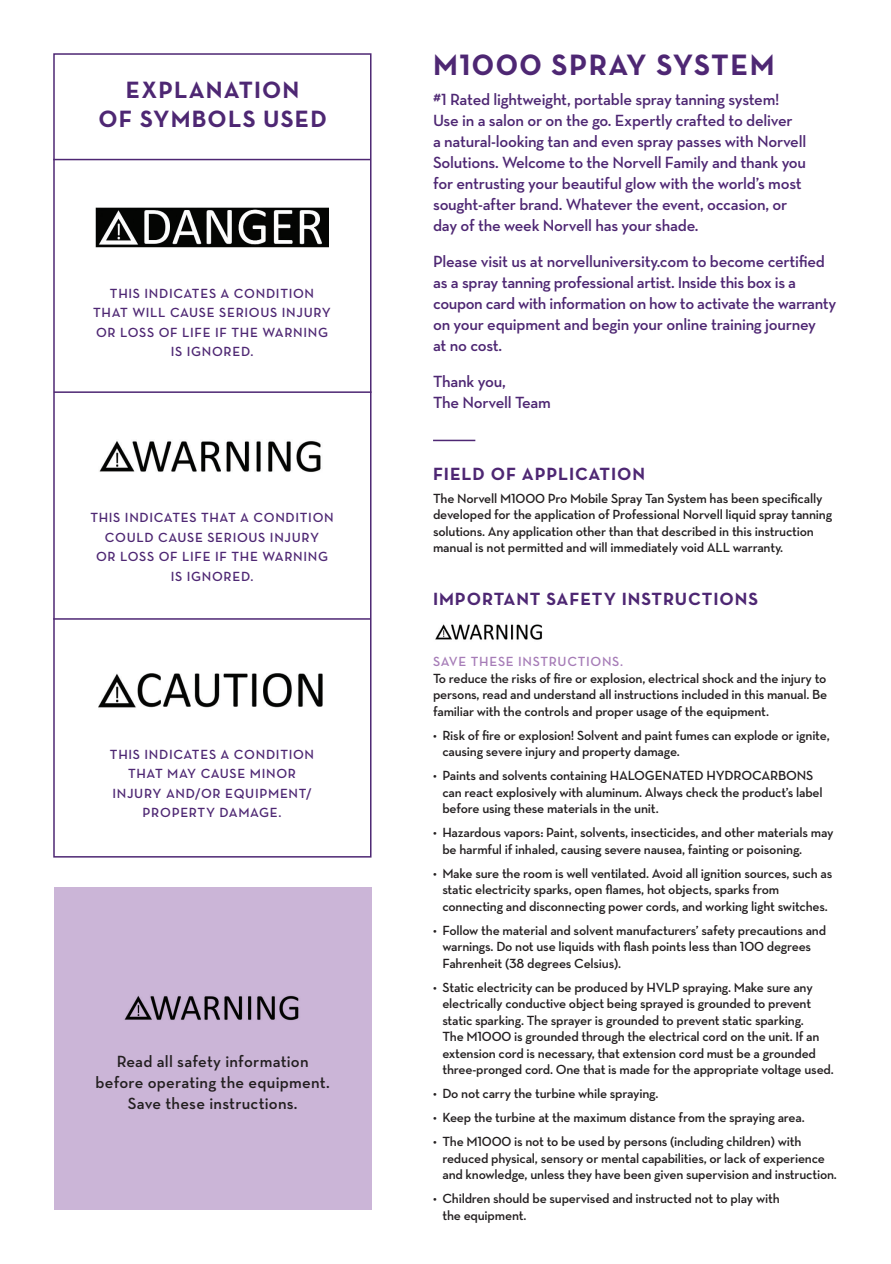
<style>
.page{position:relative;width:891px;height:1264px;background:#fff}
.page>*{position:absolute;margin:0;border:0;box-sizing:border-box;transform-origin:0 0}
.t1{font:700 30px "Neutra Text";letter-spacing:.045em;color:#4e2773}
.t2{font:700 24px/28.8px "Neutra Text";letter-spacing:.05em;color:#4e2773;text-align:center}
.t3{font:700 18px "Neutra Text";letter-spacing:.05em;color:#4e2773}
.t4{font:600 16.5px/21px "Neutra Text";letter-spacing:-.015em;color:#4e2773}
.t5{font:600 16.5px/21px "Neutra Text";letter-spacing:.015em;color:#231f20;text-align:center}
.t6{font:600 13.5px/16.5px "Neutra Text";letter-spacing:-.015em;color:#231f20}
.t7{font:600 13.5px/19.5px "Neutra Text";letter-spacing:.05em;color:#4e2773;text-align:center}
.s1{font-family:"Neutra Text Bold Alt";font-weight:400}
.s2{font-family:"Neutra Text Demi Alt";font-weight:400}
.s3{color:#a67cb7}
</style>
<div class="page">
<div style="left:54px;top:887px;width:318px;height:322px;background:#cbb5d7"></div>
<div style="left:53px;top:53px;width:319px;height:804px;border:2px solid #4e2773"></div>
<hr style="left:53px;top:159px;width:318px;height:1px;background:#4e2773">
<img style="left:96px;top:207px;width:232px;height:40px">
<hr style="left:54px;top:391px;width:318px;height:2px;background:#4e2773">
<img style="left:99px;top:441px;width:222px;height:31px">
<hr style="left:53px;top:618px;width:318px;height:2px;background:#4e2773">
<img style="left:98px;top:673px;width:225px;height:35px">
<img style="left:124px;top:995px;width:175px;height:26px">
<img style="left:435px;top:624px;width:107px;height:16px">
<hr style="left:433px;top:440px;width:42px;height:1px;background:#4e2773">
<p class="t2" style="left:99px;top:75px;width:230px">EXPLANATION<br>OF SYMBOLS USED</p>
<p class="t7" style="left:93px;top:283px;width:239px">THIS INDICATES A CONDITION<br>THAT WILL CAUSE SERIOUS INJURY<br>OR LOSS OF LIFE IF THE WARNING<br>IS IGNORED.</p>
<p class="t7" style="left:90px;top:507px;width:245px">THIS INDICATES THAT A CONDITION<br>COULD CAUSE SERIOUS INJURY<br>OR LOSS OF LIFE IF THE WARNING<br>IS IGNORED.</p>
<p class="t7" style="left:110px;top:744px;width:206px">THIS INDICATES A CONDITION<br>THAT MAY CAUSE MINOR<br>INJURY AND/OR EQUIPMENT/<br>PROPERTY DAMAGE.</p>
<p class="t5" style="left:95px;top:1050px;width:236px">Read all safety information before operating the equipment.<br>Save these instructions.</p>
<p class="t1" style="left:433px;top:46px;width:343px">M<span class="s1">1000</span> SPRAY SYSTEM</p>
<p class="t4" style="left:433px;top:89px;width:375px"><span class="s2">#1</span> Rated lightweight, portable spray tanning system!<br>Use in a salon or on the go. Expertly crafted to deliver<br>a natural-looking tan and even spray passes with Norvell Solutions. Welcome to the Norvell Family and thank you for entrusting your beautiful glow with the world’s most sought-after brand. Whatever the event, occasion, or day of the week Norvell has your shade.</p>
<p class="t4" style="left:433px;top:251px;width:405px">Please visit us at norvelluniversity.com to become certified as a spray tanning professional artist. Inside this box is a coupon card with information on how to activate the warranty on your equipment and begin your online training journey<br>at no cost.</p>
<p class="t4" style="left:433px;top:371px;width:119px">Thank you,<br>The Norvell Team</p>
<p class="t3" style="left:433px;top:463px;width:214px">FIELD OF APPLICATION</p>
<p class="t6" style="left:433px;top:489px;width:401px">The Norvell M<span class="s2">1000</span> Pro Mobile Spray Tan System has been specifically developed for the application of Professional Norvell liquid spray tanning solutions. Any application other than that described in this instruction manual is not permitted and will immediately void ALL warranty.</p>
<p class="t3" style="left:433px;top:587px;width:326px">IMPORTANT SAFETY INSTRUCTIONS</p>
<p class="t6" style="left:433px;top:653px;width:396px"><span class="s3">SAVE THESE INSTRUCTIONS.<br></span>To reduce the risks of fire or explosion, electrical shock and the injury to persons, read and understand all instructions included in this manual. Be familiar with the controls and proper usage of the equipment.</p>
<p class="t6" style="left:442px;top:726px;width:389px;text-indent:-9px">• Risk of fire or explosion! Solvent and paint fumes can explode or ignite, causing severe injury and property damage.</p>
<p class="t6" style="left:442px;top:767px;width:382px;text-indent:-9px">• Paints and solvents containing HALOGENATED HYDROCARBONS can react explosively with aluminum. Always check the product’s label before using these materials in the unit.</p>
<p class="t6" style="left:442px;top:824px;width:393px;text-indent:-9px">• Hazardous vapors: Paint, solvents, insecticides, and other materials may be harmful if inhaled, causing severe nausea, fainting or poisoning.</p>
<p class="t6" style="left:442px;top:864px;width:391px;text-indent:-9px">• Make sure the room is well ventilated. Avoid all ignition sources, such as static electricity sparks, open flames, hot objects, sparks from connecting and disconnecting power cords, and working light switches.</p>
<p class="t6" style="left:442px;top:921px;width:385px;text-indent:-9px">• Follow the material and solvent manufacturers’ safety precautions and warnings. Do not use liquids with flash points less than <span class="s2">100</span> degrees<br>Fahrenheit (<span class="s2">38</span> degrees Celsius).</p>
<p class="t6" style="left:442px;top:978px;width:393px;text-indent:-9px">• Static electricity can be produced by HVLP spraying. Make sure any electrically conductive object being sprayed is grounded to prevent static sparking. The sprayer is grounded to prevent static sparking.<br>The M<span class="s2">1000</span> is grounded through the electrical cord on the unit. If an extension cord is necessary, that extension cord must be a grounded three-pronged cord. One that is made for the appropriate voltage used.</p>
<p class="t6" style="left:433px;top:1085px;width:227px">• Do not carry the turbine while spraying.</p>
<p class="t6" style="left:433px;top:1109px;width:373px">• Keep the turbine at the maximum distance from the spraying area.</p>
<p class="t6" style="left:442px;top:1133px;width:396px;text-indent:-9px">• The M<span class="s2">1000</span> is not to be used by persons (including children) with reduced physical, sensory or mental capabilities, or lack of experience and knowledge, unless they have been given supervision and instruction.</p>
<p class="t6" style="left:442px;top:1190px;width:339px;text-indent:-9px">• Children should be supervised and instructed not to play with the equipment.</p>
</div>
